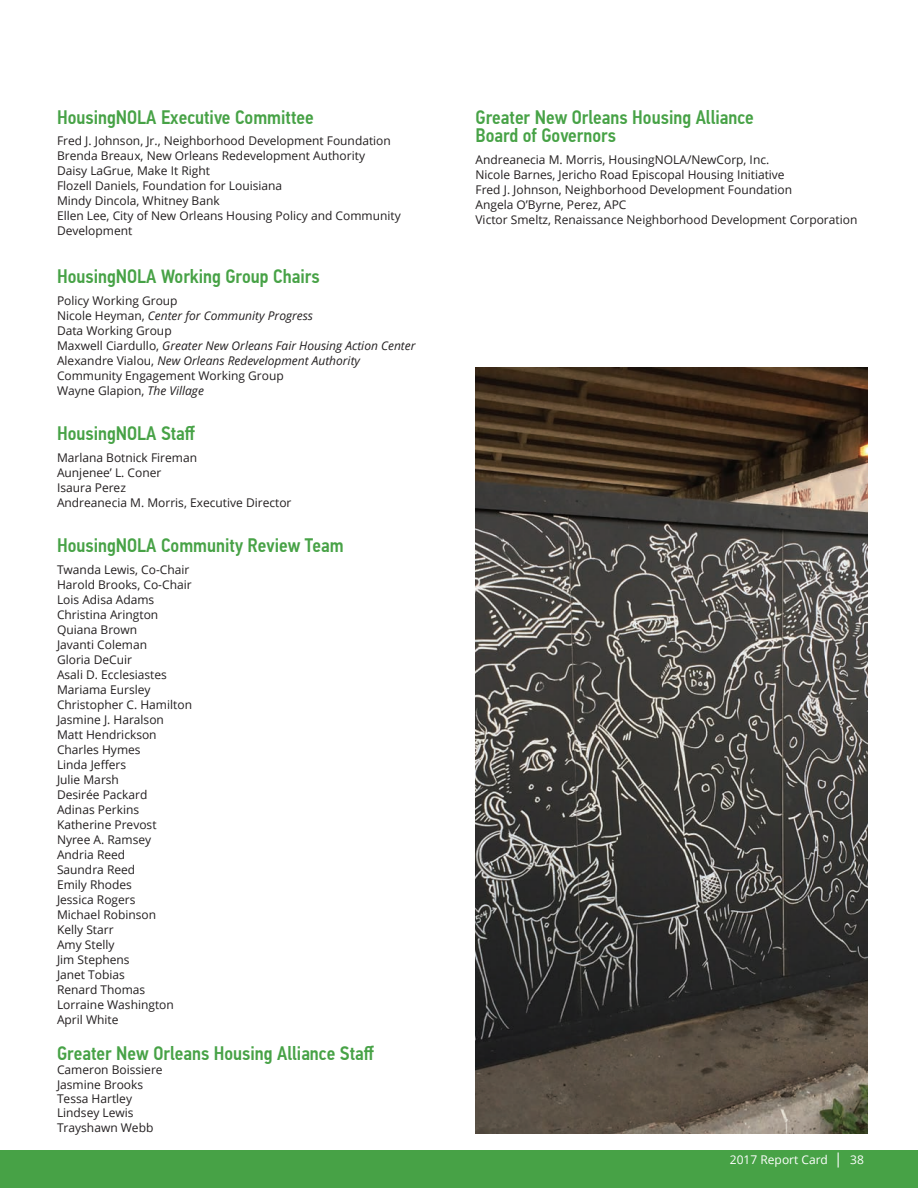
<style>
.page{position:relative;width:918px;height:1188px;background:#fff}
.page>*{position:absolute;margin:0;border:0;box-sizing:border-box;transform-origin:0 0}
.t1{font:500 19.5px/18px "PF Din Text Cond Pro";color:#47a246}
.t2{font:12px/15px "Open Sans";color:#231f20}
.t3{font:12px "Open Sans";color:#fff}
.s1{font-style:italic}
.s2{font-size:15px}
</style>
<div class="page">
<div style="left:0;top:1151px;width:918px;height:37px;background:#47a246"></div>
<img style="left:476px;top:367px;width:391px;height:767px">
<h1 class="t1" style="left:57px;top:108px;width:258px">HousingNOLA Executive Committee</h1>
<p class="t2" style="left:57px;top:133px;width:345px">Fred J. Johnson, Jr., Neighborhood Development Foundation Brenda Breaux, New Orleans Redevelopment Authority<br>Daisy LaGrue, Make It Right<br>Flozell Daniels, Foundation for Louisiana<br>Mindy Dincola, Whitney Bank<br>Ellen Lee, City of New Orleans Housing Policy and Community Development</p>
<h1 class="t1" style="left:57px;top:268px;width:264px">HousingNOLA Working Group Chairs</h1>
<p class="t2" style="left:57px;top:293px;width:360px">Policy Working Group<br>Nicole Heyman, <span class="s1">Center for Community Progress<br></span>Data Working Group<br>Maxwell Ciardullo, <span class="s1">Greater New Orleans Fair Housing Action Center </span>Alexandre Vialou, <span class="s1">New Orleans Redevelopment Authority </span>Community Engagement Working Group<br>Wayne Glapion, <span class="s1">The Village</span></p>
<h1 class="t1" style="left:57px;top:425px;width:140px">HousingNOLA Staff</h1>
<p class="t2" style="left:57px;top:450px;width:236px">Marlana Botnick Fireman<br>Aunjenee’ L. Coner<br>Isaura Perez<br>Andreanecia M. Morris, Executive Director</p>
<h1 class="t1" style="left:57px;top:536px;width:288px">HousingNOLA Community Review Team</h1>
<p class="t2" style="left:57px;top:562px;width:137px">Twanda Lewis, Co-Chair<br>Harold Brooks, Co-Chair<br>Lois Adisa Adams<br>Christina Arington<br>Quiana Brown<br>Javanti Coleman<br>Gloria DeCuir<br>Asali D. Ecclesiastes<br>Mariama Eursley<br>Christopher C. Hamilton<br>Jasmine J. Haralson<br>Matt Hendrickson<br>Charles Hymes<br>Linda Jeffers<br>Julie Marsh<br>Desirée Packard<br>Adinas Perkins<br>Katherine Prevost<br>Nyree A. Ramsey<br>Andria Reed<br>Saundra Reed<br>Emily Rhodes<br>Jessica Rogers<br>Michael Robinson<br>Kelly Starr<br>Amy Stelly<br>Jim Stephens<br>Janet Tobias<br>Renard Thomas<br>Lorraine Washington<br>April White</p>
<h1 class="t1" style="left:57px;top:1044px;width:319px">Greater New Orleans Housing Alliance Staff</h1>
<p class="t2" style="left:57px;top:1062px;width:107px;line-height:14.5px">Cameron Boissiere<br>Jasmine Brooks<br>Tessa Hartley<br>Lindsey Lewis<br>Trayshawn Webb</p>
<h1 class="t1" style="left:476px;top:108px;width:280px">Greater New Orleans Housing Alliance<br>Board of Governors</h1>
<p class="t2" style="left:476px;top:152px;width:383px">Andreanecia M. Morris, HousingNOLA/NewCorp, Inc.<br>Nicole Barnes, Jericho Road Episcopal Housing Initiative<br>Fred J. Johnson, Neighborhood Development Foundation<br>Angela O’Byrne, Perez, APC<br>Victor Smeltz, Renaissance Neighborhood Development Corporation</p>
<p class="t3" style="left:730px;top:1152px;width:136px">2017 Report Card <span class="s2">|</span> 38</p>
</div>
